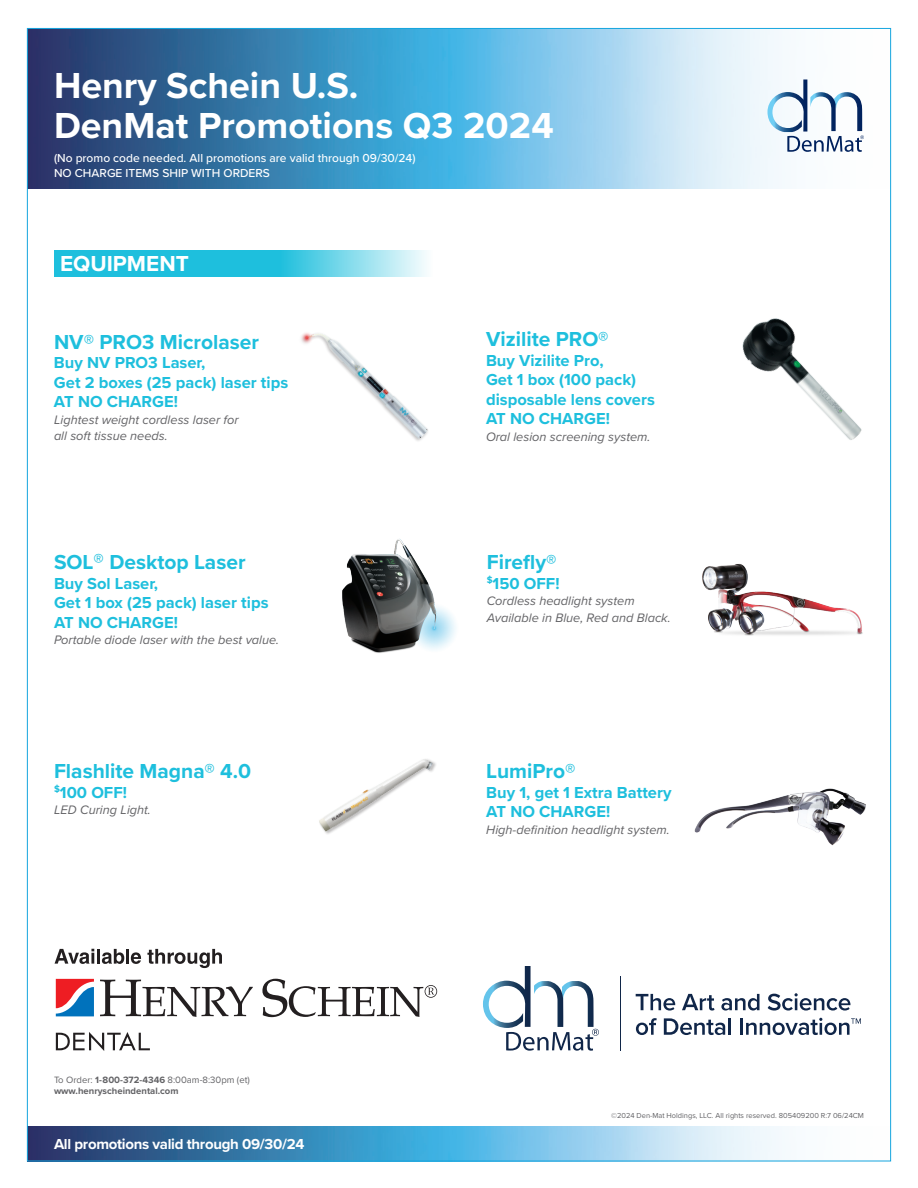
<style>
.page{position:relative;width:918px;height:1188px;background:#fff}
.page>*{position:absolute;margin:0;border:0;box-sizing:border-box;transform-origin:0 0}
.t1{font:700 37.5px/40.5px "Proxima Nova";color:#fff}
.t2{font:700 22.5px "Proxima Nova";color:#fff}
.t3{font:700 21px "Proxima Nova";color:#1ebfdd}
.t4{font:700 16.5px/19.5px "Proxima Nova";color:#1ebfdd}
.t5{font:700 15px "Proxima Nova";letter-spacing:-.02em;color:#fff}
.t6{font:italic 12.75px/16.5px "Proxima Nova";color:#636366}
.t7{font:500 12px/15px "Proxima Nova";color:#fff}
.t8{font:700 9.45px/11.4px "Proxima Nova";color:#636366}
.t9{font:7.5px "Proxima Nova";color:#636366}
.s1{font-weight:400}
</style>
<div class="page">
<img style="left:29px;top:1126px;width:757px;height:33px">
<img style="left:29px;top:30px;width:779px;height:159px">
<svg style="left:767px;top:80px;width:97px;height:72px"></svg>
<img style="left:301px;top:332px;width:127px;height:109px">
<img style="left:342px;top:538px;width:114px;height:115px">
<img style="left:319px;top:759px;width:117px;height:75px">
<img style="left:742px;top:318px;width:120px;height:122px">
<img style="left:702px;top:564px;width:161px;height:72px">
<img style="left:694px;top:788px;width:172px;height:58px">
<svg style="left:54px;top:250px;width:373px;height:27px;background:#48cae3"></svg>
<svg style="left:100px;top:980px;width:153px;height:37px"></svg>
<svg style="left:56px;top:979px;width:38px;height:37px"></svg>
<svg style="left:262px;top:979px;width:175px;height:38px"></svg>
<svg style="left:56px;top:1032px;width:94px;height:19px"></svg>
<svg style="left:55px;top:949px;width:39px;height:15px"></svg>
<hr style="left:97px;top:949px;width:3px;height:15px;background:#231f20">
<svg style="left:102px;top:949px;width:22px;height:15px"></svg>
<hr style="left:126px;top:949px;width:3px;height:15px;background:#231f20">
<svg style="left:131px;top:952px;width:10px;height:12px"></svg>
<svg style="left:147px;top:949px;width:75px;height:19px"></svg>
<svg style="left:483px;top:966px;width:116px;height:85px"></svg>
<svg style="left:636px;top:994px;width:39px;height:17px"></svg>
<svg style="left:682px;top:994px;width:33px;height:17px"></svg>
<svg style="left:721px;top:994px;width:39px;height:17px"></svg>
<svg style="left:768px;top:993px;width:82px;height:18px"></svg>
<svg style="left:636px;top:1018px;width:21px;height:17px"></svg>
<svg style="left:664px;top:1018px;width:61px;height:17px"></svg>
<hr style="left:728px;top:1018px;width:3px;height:17px;background:#102649">
<hr style="left:740px;top:1018px;width:3px;height:17px;background:#102649">
<svg style="left:746px;top:1018px;width:115px;height:17px"></svg>
<hr style="left:620px;top:976px;width:1px;height:74px;background:#102649">
<h1 class="t1" style="left:54px;top:64px;width:501px">Henry Schein U.S.<br>DenMat Promotions Q3 2024</h1>
<p class="t7" style="left:54px;top:150px;width:363px">(No promo code needed. All promotions are valid through 09/30/24)<br>NO CHARGE ITEMS SHIP WITH ORDERS</p>
<h2 class="t2" style="left:60px;top:246px;width:130px">EQUIPMENT</h2>
<p class="t3" style="left:54px;top:326px;width:207px">NV® PRO3 Microlaser</p>
<p class="t4" style="left:54px;top:353px;width:236px">Buy NV PRO3 Laser,<br>Get 2 boxes (25 pack) laser tips<br>AT NO CHARGE!</p>
<p class="t6" style="left:54px;top:411px;width:186px">Lightest weight cordless laser for all soft tissue needs.</p>
<p class="t3" style="left:54px;top:547px;width:193px">SOL® Desktop Laser</p>
<p class="t4" style="left:54px;top:573px;width:216px">Buy Sol Laser,<br>Get 1 box (25 pack) laser tips<br>AT NO CHARGE!</p>
<p class="t6" style="left:54px;top:631px;width:227px">Portable diode laser with the best value.</p>
<p class="t3" style="left:54px;top:756px;width:199px">Flashlite Magna® 4.0</p>
<p class="t4" style="left:54px;top:782px;width:75px"><sup>$</sup>100 OFF!</p>
<p class="t6" style="left:54px;top:801px;width:98px">LED Curing Light.</p>
<p class="t8" style="left:54px;top:1074px;width:197px"><span class="s1">To Order:</span> 1-800-372-4346 <span class="s1">8:00am-8:30pm (et) </span>www.henryscheindental.com</p>
<p class="t5" style="left:54px;top:1133px;width:252px">All promotions valid through 09/30/24</p>
<p class="t3" style="left:486px;top:324px;width:124px">Vizilite PRO®</p>
<p class="t4" style="left:486px;top:350px;width:170px">Buy Vizilite Pro,<br>Get 1 box (100 pack) disposable lens covers<br>AT NO CHARGE!</p>
<p class="t6" style="left:486px;top:428px;width:166px">Oral lesion screening system.</p>
<p class="t3" style="left:487px;top:547px;width:71px">Firefly®</p>
<p class="t4" style="left:487px;top:573px;width:74px"><sup>$</sup>150 OFF!</p>
<p class="t6" style="left:487px;top:592px;width:186px">Cordless headlight system<br>Available in Blue, Red and Black.</p>
<p class="t3" style="left:486px;top:756px;width:91px">LumiPro®</p>
<p class="t4" style="left:486px;top:782px;width:187px">Buy 1, get 1 Extra Battery<br>AT NO CHARGE!</p>
<p class="t6" style="left:486px;top:821px;width:185px">High-definition headlight system.</p>
<p class="t9" style="left:611px;top:1110px;width:254px">©2024 Den-Mat Holdings, LLC. All rights reserved. 805409200 R:7 06/24CM</p>
</div>
